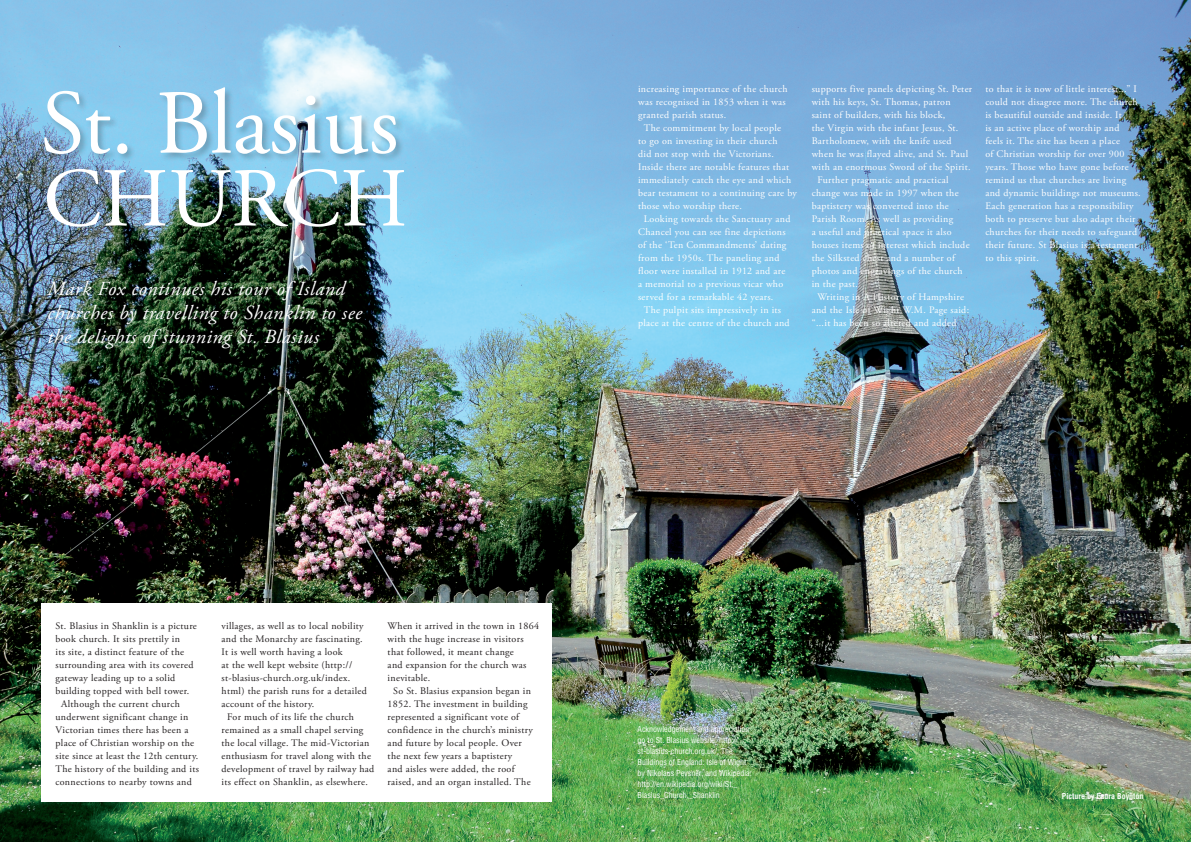
<style>
.page{position:relative;width:1191px;height:842px;background:#fff}
.page>*{position:absolute;margin:0;border:0;box-sizing:border-box;transform-origin:0 0}
.t1{font:91.3px "Adobe Garamond Pro";color:#fff}
.t2{font:83.6px "Adobe Garamond Pro";color:#fff}
.t3{font:italic 20px/24px "Adobe Garamond Pro";letter-spacing:.03em;color:#fff}
.t4{font:10px/13px "Adobe Garamond Pro";letter-spacing:.03em;color:#fff}
.t5{font:10px "Adobe Garamond Pro";letter-spacing:.03em;color:#231f20}
.t6{font:condensed 8px/11px "Helvetica LT Std";color:#fff}
.t7{font:700 condensed 8px "Helvetica LT Std";color:#fff}
</style>
<div class="page">
<img style="left:0;top:0;width:1191px;height:842px">
<div style="left:43px;top:86px;width:362px;height:77px;background:#231f20;opacity:.26"></div>
<div style="left:41px;top:603px;width:511px;height:198px;background:#fff"></div>
<h1 class="t1" style="left:40px;top:69px;width:360px">St. Blasius</h1>
<h2 class="t2" style="left:43px;top:149px;width:366px">CHURCH</h2>
<h3 class="t3" style="left:48px;top:278px;width:316px">Mark Fox continues his tour of Island churches by travelling to Shanklin to see the delights of stunning St. Blasius</h3>
<p class="t4" style="left:638px;top:82px;width:151px">increasing importance of the church</p>
<p class="t4" style="left:638px;top:95px;width:149px">was recognised in 1853 when it was</p>
<p class="t4" style="left:638px;top:108px;width:90px">granted parish status.</p>
<p class="t4" style="left:644px;top:121px;width:139px">The commitment by local people</p>
<p class="t4" style="left:638px;top:134px;width:141px">to go on investing in their church</p>
<p class="t4" style="left:638px;top:147px;width:137px">did not stop with the Victorians.</p>
<p class="t4" style="left:638px;top:160px;width:153px">Inside there are notable features that</p>
<p class="t4" style="left:638px;top:173px;width:155px">immediately catch the eye and which</p>
<p class="t4" style="left:638px;top:186px;width:160px">bear testament to a continuing care by</p>
<p class="t4" style="left:638px;top:199px;width:105px">those who worship there.</p>
<p class="t4" style="left:644px;top:212px;width:148px">Looking towards the Sanctuary and</p>
<p class="t4" style="left:638px;top:225px;width:149px">Chancel you can see fine depictions</p>
<p class="t4" style="left:638px;top:238px;width:150px">of the ‘Ten Commandments’ dating</p>
<p class="t4" style="left:638px;top:251px;width:143px">from the 1950s. The paneling and</p>
<p class="t4" style="left:638px;top:264px;width:149px">floor were installed in 1912 and are</p>
<p class="t4" style="left:638px;top:277px;width:147px">a memorial to a previous vicar who</p>
<p class="t4" style="left:638px;top:290px;width:137px">served for a remarkable 42 years.</p>
<p class="t4" style="left:644px;top:303px;width:139px">The pulpit sits impressively in its</p>
<p class="t4" style="left:638px;top:316px;width:153px">place at the centre of the church and</p>
<p class="t4" style="left:811px;top:82px;width:162px">supports five panels depicting St. Peter</p>
<p class="t4" style="left:811px;top:95px;width:140px">with his keys, St. Thomas, patron</p>
<p class="t4" style="left:811px;top:108px;width:135px">saint of builders, with his block,</p>
<p class="t4" style="left:811px;top:121px;width:148px">the Virgin with the infant Jesus, St.</p>
<p class="t4" style="left:811px;top:134px;width:141px">Bartholomew, with the knife used</p>
<p class="t4" style="left:811px;top:147px;width:158px">when he was flayed alive, and St. Paul</p>
<p class="t4" style="left:811px;top:160px;width:160px">with an enormous Sword of the Spirit.</p>
<p class="t4" style="left:817px;top:173px;width:133px">Further pragmatic and practical</p>
<p class="t4" style="left:811px;top:186px;width:148px">change was made in 1997 when the</p>
<p class="t4" style="left:811px;top:199px;width:139px">baptistery was converted into the</p>
<p class="t4" style="left:811px;top:212px;width:143px">Parish Room. As well as providing</p>
<p class="t4" style="left:811px;top:225px;width:141px">a useful and practical space it also</p>
<p class="t4" style="left:811px;top:238px;width:159px">houses items of interest which include</p>
<p class="t4" style="left:811px;top:251px;width:145px">the Silksted chest and a number of</p>
<p class="t4" style="left:811px;top:264px;width:152px">photos and engravings of the church</p>
<p class="t4" style="left:811px;top:277px;width:48px">in the past.</p>
<p class="t4" style="left:817px;top:290px;width:148px">Writing in A History of Hampshire</p>
<p class="t4" style="left:811px;top:303px;width:159px">and the Isle of Wight W.M. Page said:</p>
<p class="t4" style="left:811px;top:316px;width:146px">“...it has been so altered and added</p>
<p class="t4" style="left:985px;top:82px;width:157px">to that it is now of little interest...” I could not disagree more. The church is beautiful outside and inside. It<br>is an active place of worship and<br>feels it. The site has been a place<br>of Christian worship for over 900 years. Those who have gone before remind us that churches are living and dynamic buildings not museums.<br>Each generation has a responsibility both to preserve but also adapt their churches for their needs to safeguard their future. St Blasius is a testament to this spirit.</p>
<p class="t5" style="left:56px;top:619px;width:143px">St. Blasius in Shanklin is a picture</p>
<p class="t5" style="left:56px;top:632px;width:126px">book church. It sits prettily in</p>
<p class="t5" style="left:56px;top:645px;width:130px">its site, a distinct feature of the</p>
<p class="t5" style="left:56px;top:658px;width:139px">surrounding area with its covered</p>
<p class="t5" style="left:56px;top:671px;width:121px">gateway leading up to a solid</p>
<p class="t5" style="left:56px;top:684px;width:135px">building topped with bell tower.</p>
<p class="t5" style="left:61px;top:697px;width:120px">Although the current church</p>
<p class="t5" style="left:56px;top:710px;width:134px">underwent significant change in</p>
<p class="t5" style="left:56px;top:723px;width:134px">Victorian times there has been a</p>
<p class="t5" style="left:56px;top:736px;width:140px">place of Christian worship on the</p>
<p class="t5" style="left:56px;top:749px;width:144px">site since at least the 12th century.</p>
<p class="t5" style="left:56px;top:762px;width:145px">The history of the building and its</p>
<p class="t5" style="left:56px;top:775px;width:138px">connections to nearby towns and</p>
<p class="t5" style="left:222px;top:619px;width:144px">villages, as well as to local nobility</p>
<p class="t5" style="left:222px;top:632px;width:143px">and the Monarchy are fascinating.</p>
<p class="t5" style="left:222px;top:645px;width:123px">It is well worth having a look</p>
<p class="t5" style="left:222px;top:658px;width:132px">at the well kept website (http://</p>
<p class="t5" style="left:222px;top:671px;width:130px">st-blasius-church.org.uk/index.</p>
<p class="t5" style="left:222px;top:684px;width:147px">html) the parish runs for a detailed</p>
<p class="t5" style="left:222px;top:697px;width:94px">account of the history.</p>
<p class="t5" style="left:227px;top:710px;width:128px">For much of its life the church</p>
<p class="t5" style="left:222px;top:723px;width:143px">remained as a small chapel serving</p>
<p class="t5" style="left:222px;top:736px;width:149px">the local village. The mid-Victorian</p>
<p class="t5" style="left:222px;top:749px;width:151px">enthusiasm for travel along with the</p>
<p class="t5" style="left:222px;top:762px;width:154px">development of travel by railway had</p>
<p class="t5" style="left:222px;top:775px;width:148px">its effect on Shanklin, as elsewhere.</p>
<p class="t5" style="left:388px;top:619px;width:153px">When it arrived in the town in 1864</p>
<p class="t5" style="left:388px;top:632px;width:137px">with the huge increase in visitors</p>
<p class="t5" style="left:388px;top:645px;width:128px">that followed, it meant change</p>
<p class="t5" style="left:388px;top:658px;width:140px">and expansion for the church was</p>
<p class="t5" style="left:388px;top:671px;width:44px">inevitable.</p>
<p class="t5" style="left:393px;top:684px;width:139px">So St. Blasius expansion began in</p>
<p class="t5" style="left:388px;top:697px;width:141px">1852. The investment in building</p>
<p class="t5" style="left:388px;top:710px;width:133px">represented a significant vote of</p>
<p class="t5" style="left:388px;top:723px;width:147px">confidence in the church’s ministry</p>
<p class="t5" style="left:388px;top:736px;width:136px">and future by local people. Over</p>
<p class="t5" style="left:388px;top:749px;width:126px">the next few years a baptistery</p>
<p class="t5" style="left:388px;top:762px;width:128px">and aisles were added, the roof</p>
<p class="t5" style="left:388px;top:775px;width:144px">raised, and an organ installed. The</p>
<p class="t6" style="left:637px;top:724px;width:116px">Acknowledgement and appreciation go to St. Blasius website: http:// st-blasius-church.org.uk/; The Buildings of England: Isle of Wight by Nikolaus Pevsner; and Wikipedia: http://en.wikipedia.org/wiki/St._ Blasius_Church,_Shanklin</p>
<p class="t7" style="left:1062px;top:791px;width:83px">Picture by Laura Boynton</p>
</div>
